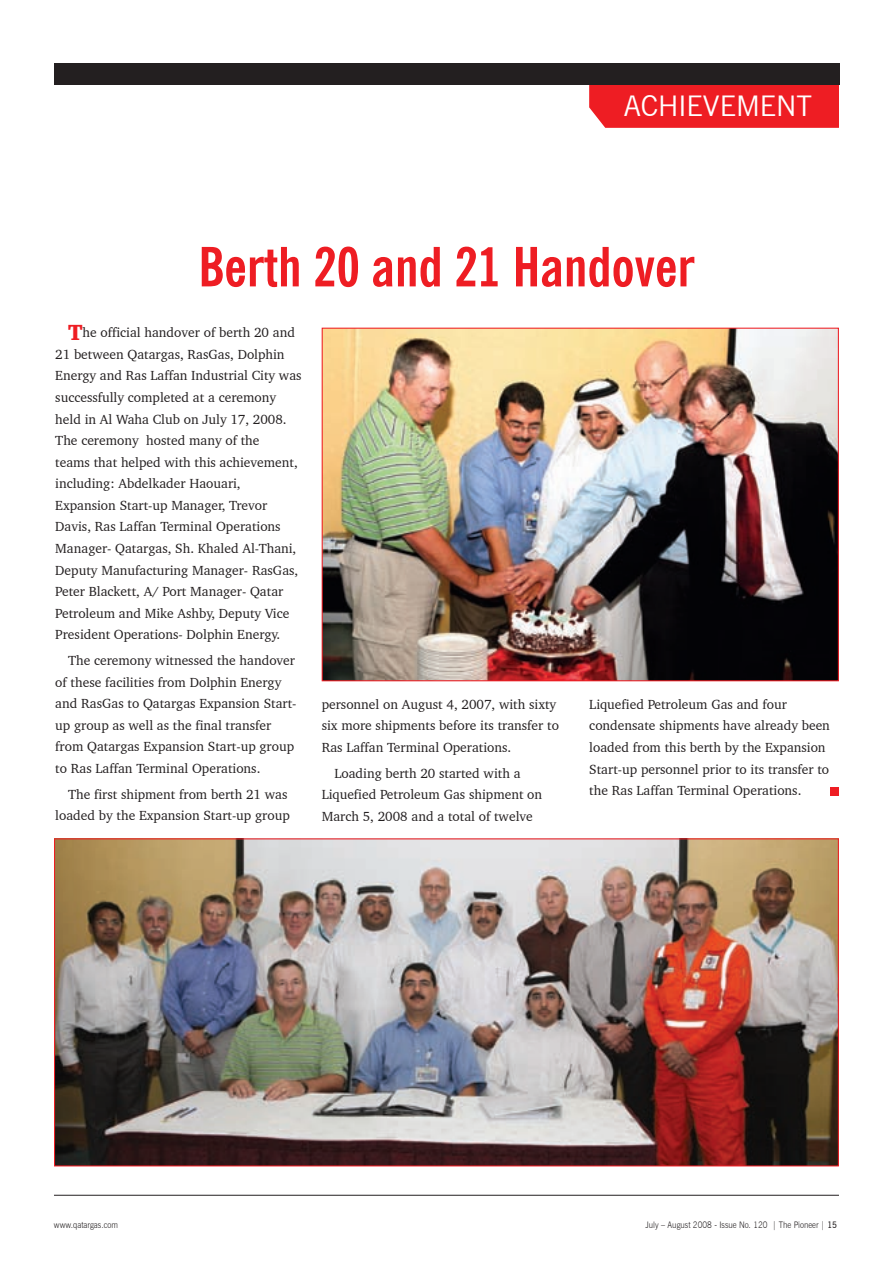
<style>
.page{position:relative;width:893px;height:1263px;background:#fff}
.page>*{position:absolute;margin:0;border:0;box-sizing:border-box;transform-origin:0 0}
.t1{font:700 condensed 54px "News Gothic BT";color:#ee1d23}
.t2{font:28.5px "News Gothic BT";color:#fff}
.t3{font:13.5px/21.6px "Charter BT";color:#231f20}
.t4{font:300 9px "News Gothic BT";color:#231f20;scale:.89 1}
.s1{font-weight:900;font-size:22.5px;color:#ee1d23}
.s2{font-weight:600}
</style>
<div class="page">
<hr style="left:54px;top:1195px;width:785px;height:1px;background:#231f20">
<div style="left:589px;top:85px;width:250px;height:43px;background:#ee1d23"></div>
<img style="left:324px;top:330px;width:513px;height:349px">
<img style="left:56px;top:840px;width:781px;height:324px">
<div style="left:830px;top:787px;width:9px;height:8px;background:#ee1d23"></div>
<div style="left:54px;top:64px;width:785px;height:21px;background:#231f20"></div>
<h2 class="t2" style="left:624px;top:88px;width:190px">ACHIEVEMENT</h2>
<h1 class="t1" style="left:198px;top:234px;width:498px">Berth 20 and 21 Handover</h1>
<p class="t3" style="left:55px;top:322px;width:248px;text-indent:13px"><span class="s1">T</span>he official handover of berth 20 and 21 between Qatargas, RasGas, Dolphin Energy and Ras Laffan Industrial City was successfully completed at a ceremony held in Al Waha Club on July 17, 2008.<br>The ceremony hosted many of the<br>teams that helped with this achievement, including: Abdelkader Haouari, Expansion Start-up Manager, Trevor Davis, Ras Laffan Terminal Operations Manager- Qatargas, Sh. Khaled Al-Thani, Deputy Manufacturing Manager- RasGas, Peter Blackett, A/ Port Manager- Qatar Petroleum and Mike Ashby, Deputy Vice President Operations- Dolphin Energy.</p>
<p class="t3" style="left:55px;top:649px;width:243px;text-indent:13px">The ceremony witnessed the handover of these facilities from Dolphin Energy and RasGas to Qatargas Expansion Start&shy;up group as well as the final transfer from Qatargas Expansion Start-up group to Ras Laffan Terminal Operations.</p>
<p class="t3" style="left:55px;top:783px;width:236px;text-align:right">The first shipment from berth 21 was loaded by the Expansion Start-up group</p>
<p class="t3" style="left:322px;top:693px;width:239px">personnel on August 4, 2007, with sixty six more shipments before its transfer to<br>Ras Laffan Terminal Operations.</p>
<p class="t3" style="left:322px;top:762px;width:222px;text-indent:13px">Loading berth 20 started with a<br>Liquefied Petroleum Gas shipment on<br>March 5, 2008 and a total of twelve</p>
<p class="t3" style="left:589px;top:693px;width:242px">Liquefied Petroleum Gas and four condensate shipments have already been loaded from this berth by the Expansion Start-up personnel prior to its transfer to the Ras Laffan Terminal Operations.</p>
<p class="t4" style="left:54px;top:1219px;width:74px">www.qatargas.com</p>
<p class="t4" style="left:645px;top:1219px;width:217px">July – August 2008 - Issue No. 120 | The Pioneer | <span class="s2">15</span></p>
</div>
